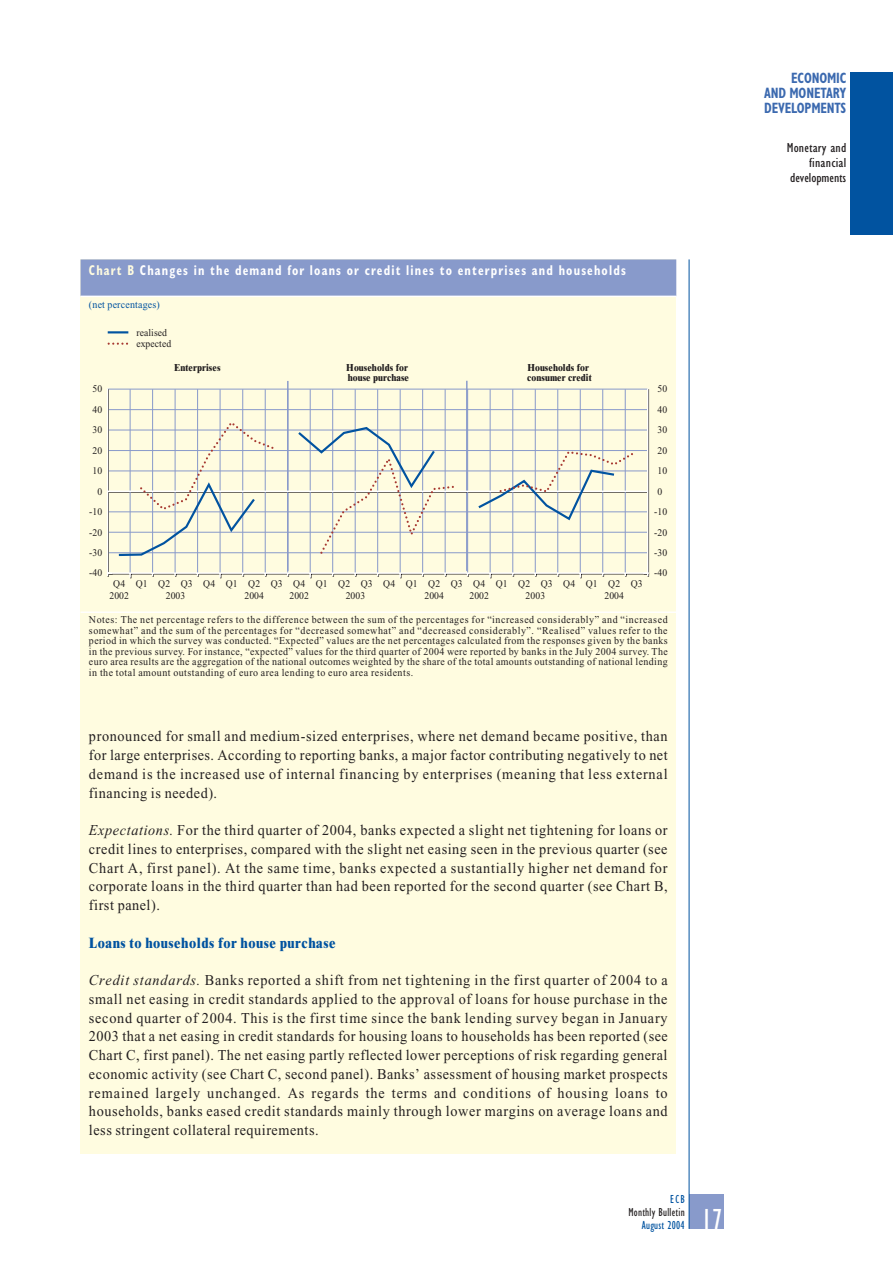
<style>
.page{position:relative;width:893px;height:1263px;background:#fff}
.page>*{position:absolute;margin:0;border:0;box-sizing:border-box;transform-origin:0 0}
.t1{font:condensed 30px "Gill Sans";color:#fff;scale:.95 1}
.t2{font:15px/18.8px "Times New Roman";letter-spacing:.04em;color:#231f20;text-align:justify;scale:.95 1}
.t3{font:800 15px "Times NRMT";letter-spacing:.04em;color:#0153a0;scale:.9 1}
.t4{font:700 condensed 15px/15px "Gill Sans";letter-spacing:-.015em;color:#3b69af;text-align:justify;scale:.85 1}
.t5{font:700 condensed 14.25px "Gill Sans";letter-spacing:.095em;color:#fff;scale:.85 1}
.t6{font:condensed 13.5px/15px "Gill Sans";letter-spacing:.01em;color:#231f20;text-align:right;scale:1.1 1}
.t7{font:condensed 12px "Gill Sans";letter-spacing:.02em;color:#231f20;scale:.95 1}
.t8{font:condensed 12px "Gill Sans";letter-spacing:.015em;color:#0153a0;scale:.95 1}
.t9{font:10.5px/10.5px "Times New Roman";letter-spacing:.045em;color:#231f20;text-align:justify;scale:.95 1}
.t10{font:10.5px "Times New Roman";letter-spacing:.02em;color:#0153a0;scale:.95 1}
.t11{font:10.2px/11.7px "Times New Roman";letter-spacing:.005em;color:#231f20;scale:.95 1}
.t12{font:800 10.2px/10.2px "Times NRMT";letter-spacing:.005em;color:#231f20;scale:.9 1}
.s1{color:#fffce0}
.s2{font-style:italic}
</style>
<div class="page">
<div style="left:850px;top:72px;width:42px;height:163px;background:#0153a0"></div>
<div style="left:689px;top:1195px;width:34px;height:34px;background:#889acb"></div>
<hr style="left:688px;top:259px;width:1px;height:970px;background:#0153a0">
<div style="left:81px;top:259px;width:595px;height:895px;background:#fffce0"></div>
<div style="left:80px;top:259px;width:596px;height:37px;background:#889acb"></div>
<hr style="left:80px;top:296px;width:596px;height:1px;background:#fff">
<hr style="left:80px;top:612px;width:596px;height:1px;background:#fff">
<hr style="left:108px;top:553px;width:539px;height:1px;background:#8899ca">
<hr style="left:287px;top:381px;width:1px;height:190px;background:#8899ca">
<hr style="left:466px;top:381px;width:1px;height:190px;background:#8899ca">
<hr style="left:108px;top:532px;width:539px;height:1px;background:#8899ca">
<hr style="left:108px;top:512px;width:539px;height:1px;background:#8899ca">
<hr style="left:108px;top:471px;width:539px;height:1px;background:#8899ca">
<hr style="left:108px;top:450px;width:539px;height:1px;background:#8899ca">
<hr style="left:108px;top:430px;width:539px;height:1px;background:#8899ca">
<hr style="left:108px;top:409px;width:539px;height:1px;background:#8899ca">
<hr style="left:108px;top:389px;width:539px;height:1px;background:#8899ca">
<hr style="left:108px;top:491px;width:540px;height:2px;background:#231f20">
<hr style="left:130px;top:389px;width:1px;height:184px;background:#8899ca">
<hr style="left:152px;top:389px;width:1px;height:184px;background:#8899ca">
<hr style="left:175px;top:389px;width:1px;height:184px;background:#8899ca">
<hr style="left:197px;top:389px;width:1px;height:184px;background:#8899ca">
<hr style="left:220px;top:389px;width:1px;height:184px;background:#8899ca">
<hr style="left:242px;top:389px;width:1px;height:184px;background:#8899ca">
<hr style="left:265px;top:389px;width:1px;height:184px;background:#8899ca">
<hr style="left:287px;top:389px;width:1px;height:184px;background:#8899ca">
<hr style="left:310px;top:389px;width:1px;height:184px;background:#8899ca">
<hr style="left:332px;top:389px;width:1px;height:184px;background:#8899ca">
<hr style="left:355px;top:389px;width:1px;height:184px;background:#8899ca">
<hr style="left:377px;top:389px;width:1px;height:184px;background:#8899ca">
<hr style="left:400px;top:389px;width:1px;height:184px;background:#8899ca">
<hr style="left:422px;top:389px;width:1px;height:184px;background:#8899ca">
<hr style="left:445px;top:389px;width:1px;height:184px;background:#8899ca">
<hr style="left:467px;top:389px;width:1px;height:184px;background:#8899ca">
<hr style="left:490px;top:389px;width:1px;height:184px;background:#8899ca">
<hr style="left:512px;top:389px;width:1px;height:184px;background:#8899ca">
<hr style="left:535px;top:389px;width:1px;height:184px;background:#8899ca">
<hr style="left:557px;top:389px;width:1px;height:184px;background:#8899ca">
<hr style="left:580px;top:389px;width:1px;height:184px;background:#8899ca">
<hr style="left:602px;top:389px;width:1px;height:184px;background:#8899ca">
<hr style="left:625px;top:389px;width:1px;height:184px;background:#8899ca">
<hr style="left:647px;top:390px;width:2px;height:184px;background:#231f20">
<svg style="left:109px;top:343px;width:18px;height:2px"></svg>
<hr style="left:108px;top:331px;width:20px;height:2px;background:#0153a0">
<hr style="left:108px;top:491px;width:539px;height:1px;background:#fff">
<hr style="left:108px;top:572px;width:539px;height:2px;background:#fff">
<svg style="left:107px;top:388px;width:6px;height:189px"></svg>
<svg style="left:117px;top:426px;width:487px;height:131px"></svg>
<svg style="left:644px;top:572px;width:5px;height:5px"></svg>
<hr style="left:647px;top:389px;width:1px;height:184px;background:#fff">
<svg style="left:138px;top:420px;width:500px;height:136px"></svg>
<p class="t5" style="left:89px;top:265px;width:633px"><span class="s1">Chart B</span> Changes in the demand for loans or credit lines to enterprises and households</p>
<p class="t10" style="left:89px;top:300px;width:76px">(net percentages)</p>
<p class="t11" style="left:136px;top:327px;width:38px">realised expected</p>
<p class="t12" style="left:174px;top:363px;width:53px">Enterprises</p>
<p class="t12" style="left:527px;top:363px;width:73px">Households for consumer credit</p>
<p class="t12" style="left:346px;top:363px;width:71px">Households for house purchase</p>
<p class="t11" style="left:92px;top:384px;width:12px">50</p>
<p class="t11" style="left:657px;top:384px;width:12px">50</p>
<p class="t11" style="left:92px;top:405px;width:12px">40</p>
<p class="t11" style="left:657px;top:405px;width:12px">40</p>
<p class="t11" style="left:92px;top:425px;width:12px">30</p>
<p class="t11" style="left:657px;top:425px;width:12px">30</p>
<p class="t11" style="left:92px;top:446px;width:12px">20</p>
<p class="t11" style="left:657px;top:446px;width:12px">20</p>
<p class="t11" style="left:92px;top:466px;width:12px">10</p>
<p class="t11" style="left:657px;top:466px;width:12px">10</p>
<p class="t11" style="left:97px;top:486px;width:7px">0</p>
<p class="t11" style="left:657px;top:486px;width:7px">0</p>
<p class="t11" style="left:89px;top:507px;width:15px">-10</p>
<p class="t11" style="left:654px;top:507px;width:15px">-10</p>
<p class="t11" style="left:89px;top:527px;width:15px">-20</p>
<p class="t11" style="left:654px;top:527px;width:15px">-20</p>
<p class="t11" style="left:89px;top:548px;width:15px">-30</p>
<p class="t11" style="left:654px;top:548px;width:15px">-30</p>
<p class="t11" style="left:89px;top:568px;width:15px">-40</p>
<p class="t11" style="left:654px;top:568px;width:15px">-40</p>
<p class="t11" style="left:109px;top:579px;width:22px;text-align:center">Q4<br>2002</p>
<p class="t11" style="left:136px;top:579px;width:14px">Q1</p>
<p class="t11" style="left:244px;top:579px;width:22px;text-indent:-86px">Q2 Q3 Q4 Q1 Q2<br>2004</p>
<p class="t11" style="left:289px;top:579px;width:22px;text-indent:-19px">Q3 Q4<br>2002</p>
<p class="t11" style="left:424px;top:579px;width:22px;text-indent:-109px">Q1 Q2 Q3 Q4 Q1 Q2<br>2004</p>
<p class="t11" style="left:469px;top:579px;width:22px;text-indent:-19px">Q3 Q4<br>2002</p>
<p class="t11" style="left:604px;top:579px;width:22px;text-indent:-109px">Q1 Q2 Q3 Q4 Q1 Q2<br>2004</p>
<p class="t11" style="left:630px;top:579px;width:14px">Q3</p>
<p class="t11" style="left:166px;top:591px;width:22px">2003</p>
<p class="t11" style="left:346px;top:591px;width:22px">2003</p>
<p class="t11" style="left:525px;top:591px;width:22px">2003</p>
<p class="t9" style="left:89px;top:616px;width:610px">Notes: The net percentage refers to the difference between the sum of the percentages for “increased considerably” and “increased somewhat” and the sum of the percentages for “decreased somewhat” and “decreased considerably”. “Realised” values refer to the period in which the survey was conducted. “Expected” values are the net percentages calculated from the responses given by the banks in the previous survey. For instance, “expected” values for the third quarter of 2004 were reported by banks in the July 2004 survey. The euro area results are the aggregation of the national outcomes weighted by the share of the total amounts outstanding of national lending in the total amount outstanding of euro area lending to euro area residents.</p>
<p class="t2" style="left:89px;top:728px;width:610px">pronounced for small and medium-sized enterprises, where net demand became positive, than for large enterprises. According to reporting banks, a major factor contributing negatively to net demand is the increased use of internal financing by enterprises (meaning that less external financing is needed).</p>
<p class="t2" style="left:89px;top:822px;width:610px"><span class="s2">Expectations.</span> For the third quarter of 2004, banks expected a slight net tightening for loans or credit lines to enterprises, compared with the slight net easing seen in the previous quarter (see Chart A, first panel). At the same time, banks expected a sustantially higher net demand for corporate loans in the third quarter than had been reported for the second quarter (see Chart B, first panel).</p>
<p class="t3" style="left:89px;top:937px;width:275px">Loans to households for house purchase</p>
<p class="t2" style="left:89px;top:972px;width:611px"><span class="s2">Credit standards.</span> Banks reported a shift from net tightening in the first quarter of 2004 to a small net easing in credit standards applied to the approval of loans for house purchase in the second quarter of 2004. This is the first time since the bank lending survey began in January 2003 that a net easing in credit standards for housing loans to households has been reported (see Chart C, first panel). The net easing partly reflected lower perceptions of risk regarding general economic activity (see Chart C, second panel). Banks’ assessment of housing market prospects remained largely unchanged. As regards the terms and conditions of housing loans to households, banks eased credit standards mainly through lower margins on average loans and less stringent collateral requirements.</p>
<p class="t8" style="left:670px;top:1195px;width:17px">ECB</p>
<p class="t7" style="left:628px;top:1208px;width:61px">Monthly Bulletin</p>
<p class="t8" style="left:642px;top:1220px;width:46px">August 2004</p>
<h1 class="t1" style="left:701px;top:1208px;width:23px">17</h1>
<p class="t4" style="left:764px;top:72px;width:98px;text-indent:27px">ECONOMIC AND MONETARY DEVELOPMENTS</p>
<p class="t6" style="left:786px;top:141px;width:56px">Monetary and financial developments</p>
</div>
